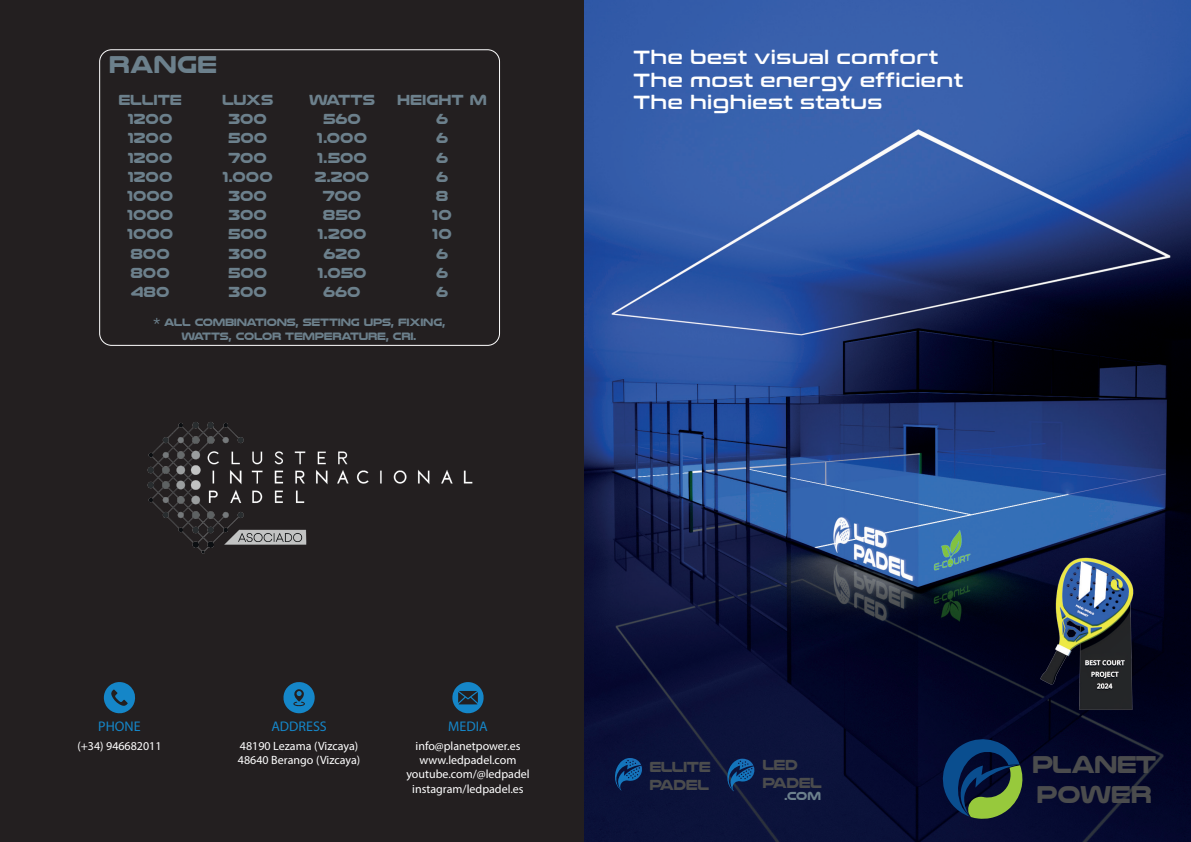
<style>
.page{position:relative;width:1191px;height:842px;background:#fff}
.page>*{position:absolute;margin:0;border:0;box-sizing:border-box;transform-origin:0 0}
.t1{font:700 25px "Nulshock Rg";letter-spacing:-.03em;color:#4b4c4d}
.t2{font:700 25px "Nulshock Rg";color:#6c808c}
.t3{font:19px/22.8px "Conthrax Sb";letter-spacing:.025em;color:#fff}
.t4{font:700 15px "Nulshock Rg";color:#6c808c}
.t5{font:700 15px/18px "Nulshock Rg";letter-spacing:-.03em;color:#4b4c4d}
.t6{font:14px "Myriad Pro";color:#1586c8}
.t7{font:12px/14.4px "Myriad Pro";color:#fff;text-align:center}
.t8{font:700 12px "Nulshock Rg";color:#6c808c}
.t9{font:700 11px/13.2px "Nulshock Rg";letter-spacing:-.02em;color:#6c808c;text-align:center}
.s1{font-size:12px}
</style>
<div class="page">
<img style="left:583px;top:0;width:608px;height:842px">
<div style="left:0;top:0;width:583px;height:841px;background:#231f20"></div>
<svg style="left:283px;top:682px;width:32px;height:31px"></svg>
<svg style="left:104px;top:682px;width:31px;height:32px"></svg>
<svg style="left:452px;top:682px;width:32px;height:32px"></svg>
<svg style="left:938px;top:734px;width:87px;height:85px;background:#1e3b49"></svg>
<svg style="left:612px;top:758px;width:31px;height:32px"></svg>
<svg style="left:725px;top:759px;width:30px;height:32px"></svg>
<img style="left:147px;top:422px;width:326px;height:132px">
<div style="left:99px;top:50px;width:401px;height:296px;border:1px solid #fff;border-radius:12px"></div>
<img style="left:1030px;top:552px;width:125px;height:161px">
<h1 class="t2" style="left:109px;top:50px;width:110px">RANGE</h1>
<p class="t4" style="left:118px;top:91px;width:65px">ELLITE</p>
<p class="t4" style="left:222px;top:91px;width:53px">LUXS</p>
<p class="t4" style="left:309px;top:91px;width:68px">WATTS</p>
<p class="t4" style="left:397px;top:91px;width:91px">HEIGHT M</p>
<p class="t4" style="left:128px;top:110px;width:46px">1200</p>
<p class="t4" style="left:228px;top:110px;width:40px">300</p>
<p class="t4" style="left:323px;top:110px;width:39px">560</p>
<p class="t4" style="left:436px;top:110px;width:13px">6</p>
<p class="t4" style="left:128px;top:129px;width:46px">1200</p>
<p class="t4" style="left:228px;top:129px;width:41px">500</p>
<p class="t4" style="left:317px;top:129px;width:52px">1.000</p>
<p class="t4" style="left:436px;top:129px;width:13px">6</p>
<p class="t4" style="left:128px;top:148px;width:46px">1200</p>
<p class="t4" style="left:228px;top:148px;width:40px">700</p>
<p class="t4" style="left:317px;top:148px;width:51px">1.500</p>
<p class="t4" style="left:436px;top:148px;width:13px">6</p>
<p class="t4" style="left:128px;top:168px;width:46px">1200</p>
<p class="t4" style="left:223px;top:168px;width:52px">1.000</p>
<p class="t4" style="left:315px;top:168px;width:56px">2.200</p>
<p class="t4" style="left:436px;top:168px;width:13px">6</p>
<p class="t4" style="left:127px;top:187px;width:48px">1000</p>
<p class="t4" style="left:228px;top:187px;width:40px">300</p>
<p class="t4" style="left:323px;top:187px;width:40px">700</p>
<p class="t4" style="left:436px;top:187px;width:14px">8</p>
<p class="t4" style="left:127px;top:206px;width:48px">1000</p>
<p class="t4" style="left:228px;top:206px;width:40px">300</p>
<p class="t4" style="left:323px;top:206px;width:40px">850</p>
<p class="t4" style="left:432px;top:206px;width:21px">10</p>
<p class="t4" style="left:127px;top:225px;width:48px">1000</p>
<p class="t4" style="left:228px;top:225px;width:41px">500</p>
<p class="t4" style="left:317px;top:225px;width:51px">1.200</p>
<p class="t4" style="left:432px;top:225px;width:21px">10</p>
<p class="t4" style="left:130px;top:244px;width:41px">800</p>
<p class="t4" style="left:228px;top:244px;width:40px">300</p>
<p class="t4" style="left:323px;top:244px;width:39px">620</p>
<p class="t4" style="left:436px;top:244px;width:13px">6</p>
<p class="t4" style="left:130px;top:264px;width:41px">800</p>
<p class="t4" style="left:228px;top:264px;width:41px">500</p>
<p class="t4" style="left:317px;top:264px;width:51px">1.050</p>
<p class="t4" style="left:436px;top:264px;width:13px">6</p>
<p class="t4" style="left:131px;top:283px;width:40px">480</p>
<p class="t4" style="left:228px;top:283px;width:40px">300</p>
<p class="t4" style="left:323px;top:283px;width:39px">660</p>
<p class="t4" style="left:436px;top:283px;width:13px">6</p>
<p class="t9" style="left:154px;top:316px;width:293px"><span class="s1">*</span> ALL COMBINATIONS, SETTING UPS, FIXING,<br>WATTS, COLOR TEMPERATURE, CRI.</p>
<p class="t3" style="left:633px;top:44px;width:331px">The best visual comfort<br>The most energy efficient<br>The highiest status</p>
<p class="t6" style="left:271px;top:717px;width:57px">ADDRESS</p>
<p class="t6" style="left:448px;top:717px;width:41px">MEDIA</p>
<p class="t6" style="left:98px;top:718px;width:44px">PHONE</p>
<p class="t7" style="left:77px;top:738px;width:86px">(+34) 946682011</p>
<p class="t7" style="left:406px;top:738px;width:125px">info@planetpower.es www.ledpadel.com youtube.com/@ledpadel instagram/ledpadel.es</p>
<p class="t7" style="left:238px;top:738px;width:124px;text-align:left">48190 Lezama (Vizcaya)<br>48640 Berango (Vizcaya)</p>
<h1 class="t1" style="left:1032px;top:750px;width:126px">PLANET</h1>
<p class="t5" style="left:649px;top:757px;width:63px">ELLITE<br>PADEL</p>
<p class="t5" style="left:762px;top:756px;width:61px">LED<br>PADEL</p>
<p class="t8" style="left:784px;top:789px;width:39px">.COM</p>
<h1 class="t1" style="left:1036px;top:780px;width:117px">POWER</h1>
</div>
